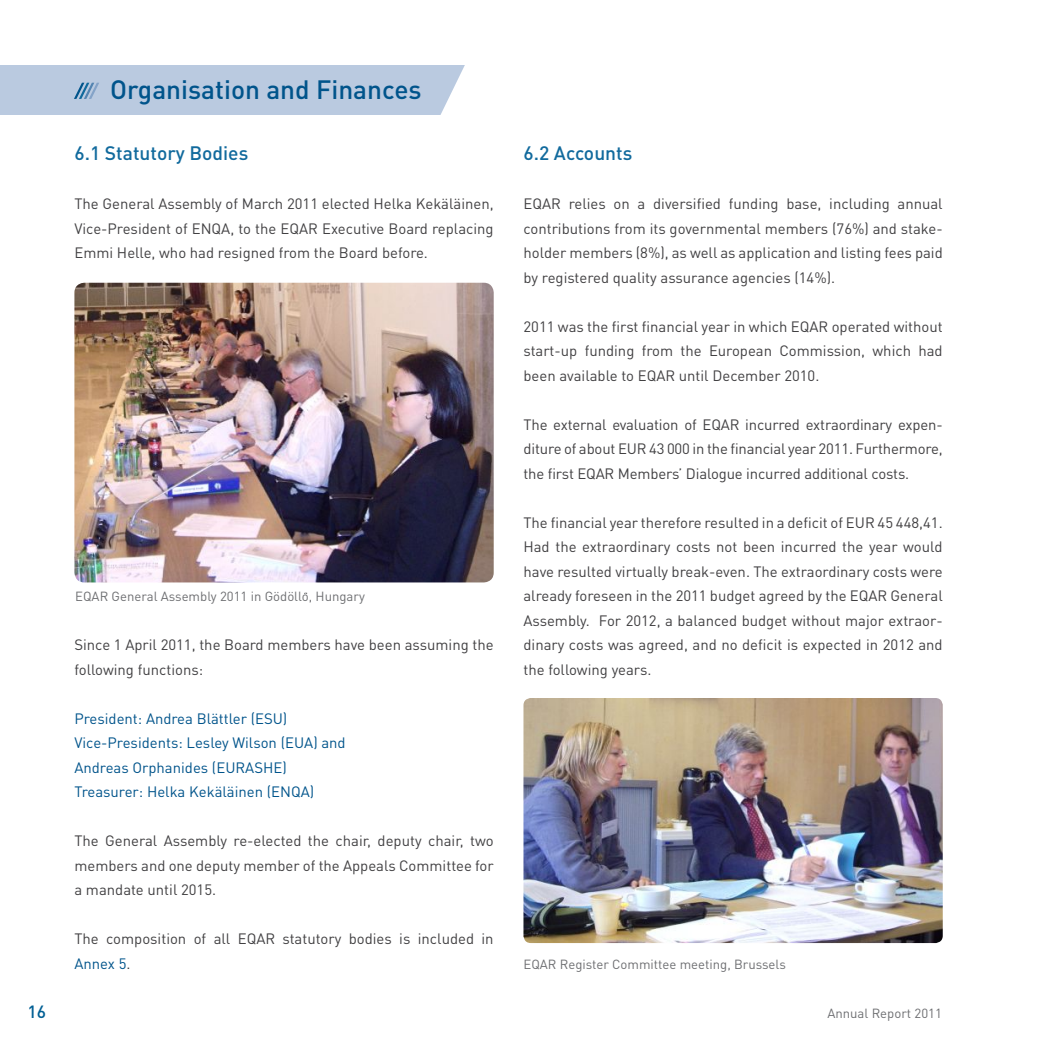
<style>
.page{position:relative;width:1042px;height:1042px;background:#fff}
.page>*{position:absolute;margin:0;border:0;box-sizing:border-box;transform-origin:0 0}
.t1{font:500 26.25px "DINOT";color:#00548b}
.t2{font:500 19.25px "DINOT";color:#116a9d}
.t3{font:500 17.5px "DINOT";color:#005f94}
.t4{font:14.88px/24.5px "DINOT";color:#414042;text-align:justify}
.t5{font:14.88px/24.5px "DINOT";color:#00548b}
.t6{font:13.12px "DINOT";color:#6d6e71}
.s1{color:#00548b}
</style>
<div class="page">
<div style="left:0;top:65px;width:479px;height:49px;background:#bacae0"></div>
<svg style="left:436px;top:65px;width:43px;height:50px"></svg>
<svg style="left:74px;top:83px;width:25px;height:16px"></svg>
<img style="left:74px;top:283px;width:420px;height:299px">
<img style="left:523px;top:698px;width:420px;height:245px">
<h1 class="t1" style="left:110px;top:72px;width:313px">Organisation and Finances</h1>
<p class="t2" style="left:74px;top:140px;width:175px">6.1 Statutory Bodies</p>
<p class="t4" style="left:74px;top:191px;width:421px">The General Assembly of March 2011 elected Helka Kekäläinen, Vice-President of ENQA, to the EQAR Executive Board replacing Emmi Helle, who had resigned from the Board before.</p>
<p class="t6" style="left:75px;top:587px;width:291px">EQAR General Assembly 2011 in Gödöllo, Hungary</p>
<p class="t4" style="left:74px;top:632px;width:421px">Since 1 April 2011, the Board members have been assuming the following functions:</p>
<p class="t5" style="left:74px;top:705px;width:273px">President: Andrea Blättler (ESU)<br>Vice-Presidents: Lesley Wilson (EUA) and Andreas Orphanides (EURASHE)<br>Treasurer: Helka Kekäläinen (ENQA)</p>
<p class="t4" style="left:74px;top:828px;width:421px">The General Assembly re-elected the chair, deputy chair, two members and one deputy member of the Appeals Committee for a mandate until 2015.</p>
<p class="t4" style="left:74px;top:926px;width:421px">The composition of all EQAR statutory bodies is included in<br><span class="s1">Annex 5</span>.</p>
<p class="t2" style="left:523px;top:140px;width:110px">6.2 Accounts</p>
<p class="t4" style="left:523px;top:191px;width:421px">EQAR relies on a diversified funding base, including annual contributions from its governmental members (76%) and stake&shy;holder members (8%), as well as application and listing fees paid by registered quality assurance agencies (14%).</p>
<p class="t4" style="left:523px;top:313px;width:421px">2011 was the first financial year in which EQAR operated without start-up funding from the European Commission, which had been available to EQAR until December 2010.</p>
<p class="t4" style="left:523px;top:411px;width:421px">The external evaluation of EQAR incurred extraordinary expen&shy;diture of about EUR 43 000 in the financial year 2011. Furthermore, the first EQAR Members’ Dialogue incurred additional costs.</p>
<p class="t4" style="left:523px;top:509px;width:421px">The financial year therefore resulted in a deficit of EUR 45 448,41.<br>Had the extraordinary costs not been incurred the year would have resulted virtually break-even. The extraordinary costs were already foreseen in the 2011 budget agreed by the EQAR General Assembly. For 2012, a balanced budget without major extraor&shy;dinary costs was agreed, and no deficit is expected in 2012 and the following years.</p>
<p class="t6" style="left:523px;top:955px;width:264px">EQAR Register Committee meeting, Brussels</p>
<p class="t3" style="left:27px;top:999px;width:20px">16</p>
<p class="t6" style="left:827px;top:1004px;width:116px">Annual Report 2011</p>
</div>
